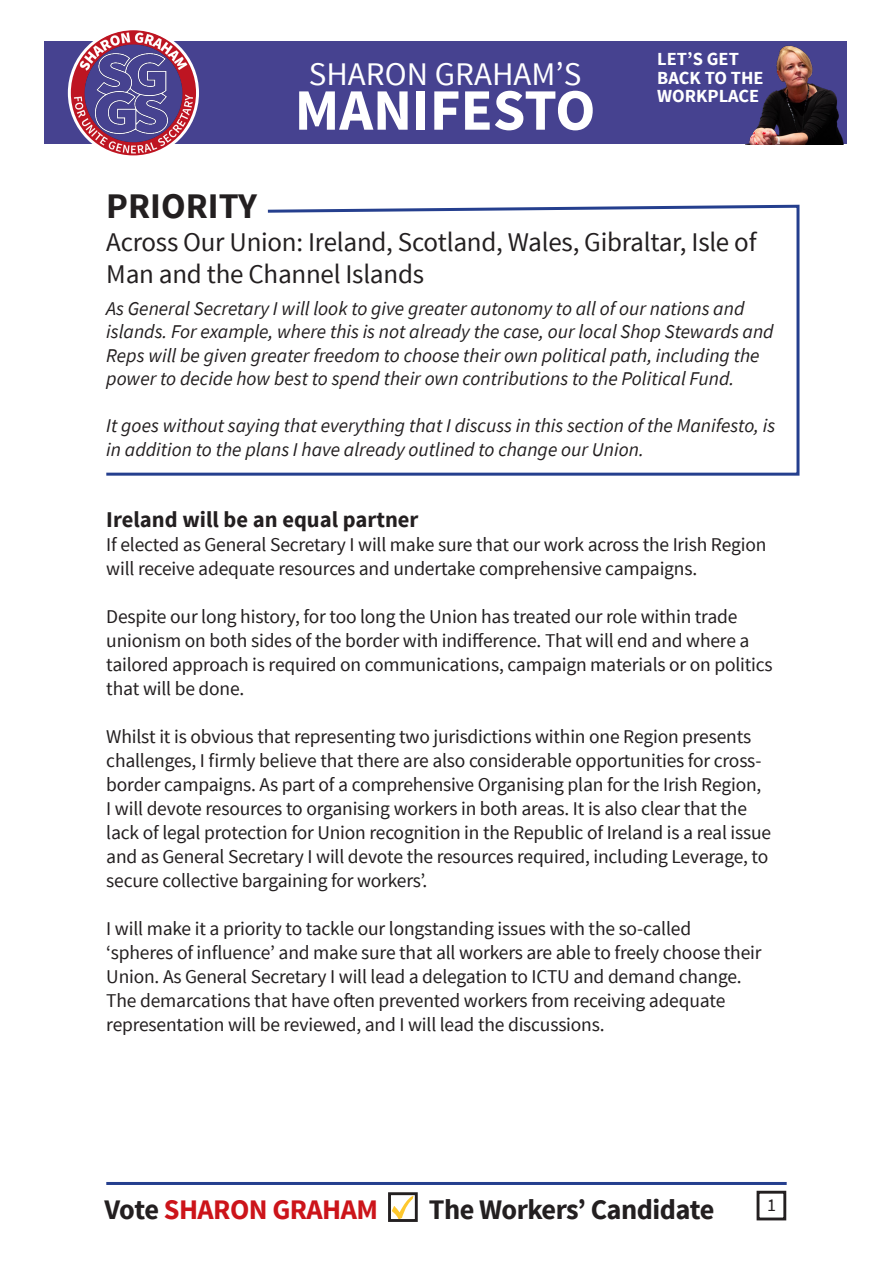
<style>
.page{position:relative;width:893px;height:1263px;background:#fff}
.page>*{position:absolute;margin:0;border:0;box-sizing:border-box;transform-origin:0 0}
.t1{font:700 58.8px "Source Sans Pro";color:#fff}
.PRIORITY{font:700 36px "Source Sans Pro";color:#231f20}
.t2{font:33px "Source Sans Pro";color:#fff}
.t3{font:700 28.35px "Source Sans Pro";letter-spacing:-.02em;color:#231f20}
.t4{font:700 28.35px "Source Sans Pro";letter-spacing:-.02em;color:#cc141a}
.t5{font:27px/32.4px "Source Sans Pro";letter-spacing:-.01em;color:#231f20}
.t6{font:700 22.5px "Source Sans Pro";color:#231f20}
.t7{font:19.5px/24px "Source Sans Pro";letter-spacing:-.01em;color:#231f20}
.t8{font:italic 19.5px/23.4px "Source Sans Pro";color:#231f20}
.t9{font:700 18.45px/18.5px "Source Sans Pro";color:#fff}
.t10{font:18px "Source Sans Pro";color:#231f20}
.s1{color:#231f20}
</style>
<div class="page">
<div style="left:44px;top:41px;width:803px;height:103px;background:#464290"></div>
<img style="left:67px;top:31px;width:132px;height:123px">
<img style="left:747px;top:45px;width:97px;height:99px">
<div style="left:68px;top:27px;width:131px;height:131px;border:3px solid #fff;border-radius:50%"></div>
<div style="left:388px;top:1192px;width:30px;height:30px;border:3px solid #231f20"></div>
<svg style="left:392px;top:1196px;width:21px;height:23px"></svg>
<div style="left:757px;top:1191px;width:29px;height:29px;border:3px solid #231f20"></div>
<hr style="left:106px;top:1182px;width:681px;height:3px;background:#253f8e">
<svg style="left:106px;top:204px;width:694px;height:272px"></svg>
<h3 class="t2" style="left:309px;top:53px;width:274px">SHARON GRAHAM’S</h3>
<h1 class="t1" style="left:295px;top:72px;width:302px">MANIFESTO</h1>
<p class="t9" style="left:657px;top:50px;width:108px">LET’S GET<br>BACK TO THE<br>WORKPLACE</p>
<p class="PRIORITY" style="left:106px;top:183px;width:152px">PRIORITY</p>
<p class="t5" style="left:106px;top:226px;width:652px">Across Our Union: Ireland, Scotland, Wales, Gibraltar, Isle of<br>Man and the Channel Islands</p>
<p class="t8" style="left:106px;top:297px;width:669px">As General Secretary I will look to give greater autonomy to all of our nations and islands. For example, where this is not already the case, our local Shop Stewards and Reps will be given greater freedom to choose their own political path, including the power to decide how best to spend their own contributions to the Political Fund.</p>
<p class="t8" style="left:106px;top:413px;width:670px;line-height:24px">It goes without saying that everything that I discuss in this section of the Manifesto, is in addition to the plans I have already outlined to change our Union.</p>
<p class="t6" style="left:106px;top:505px;width:314px">Ireland will be an equal partner</p>
<p class="t7" style="left:106px;top:533px;width:662px">If elected as General Secretary I will make sure that our work across the Irish Region will receive adequate resources and undertake comprehensive campaigns.</p>
<p class="t7" style="left:106px;top:605px;width:668px">Despite our long history, for too long the Union has treated our role within trade unionism on both sides of the border with indifference. That will end and where a tailored approach is required on communications, campaign materials or on politics that will be done.</p>
<p class="t7" style="left:106px;top:725px;width:666px">Whilst it is obvious that representing two jurisdictions within one Region presents challenges, I firmly believe that there are also considerable opportunities for cross&shy;border campaigns. As part of a comprehensive Organising plan for the Irish Region, I will devote resources to organising workers in both areas. It is also clear that the lack of legal protection for Union recognition in the Republic of Ireland is a real issue and as General Secretary I will devote the resources required, including Leverage, to secure collective bargaining for workers’.</p>
<p class="t7" style="left:106px;top:917px;width:657px">I will make it a priority to tackle our longstanding issues with the so-called ‘spheres of influence’ and make sure that all workers are able to freely choose their Union. As General Secretary I will lead a delegation to ICTU and demand change.<br>The demarcations that have often prevented workers from receiving adequate representation will be reviewed, and I will lead the discussions.</p>
<h3 class="t4" style="left:105px;top:1191px;width:275px"><span class="s1">Vote</span> SHARON GRAHAM</h3>
<h3 class="t3" style="left:429px;top:1191px;width:287px">The Workers’ Candidate</h3>
<p class="t10" style="left:767px;top:1193px;width:10px">1</p>
</div>
